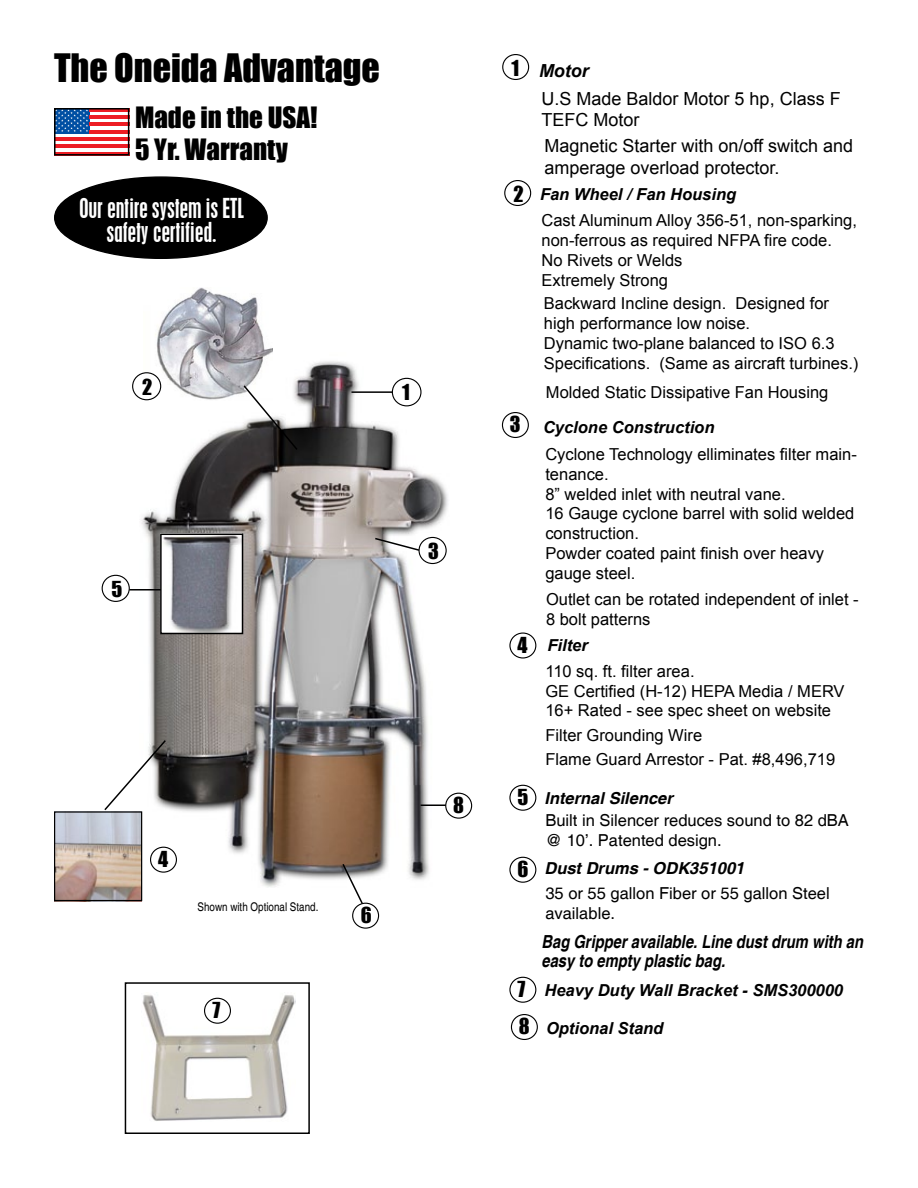
<style>
.page{position:relative;width:918px;height:1188px;background:#fff}
.page>*{position:absolute;margin:0;border:0;box-sizing:border-box;transform-origin:0 0}
.t1{font:36px "Impact";color:#000}
.t2{font:27px/32.2px "Impact";color:#000}
.t3{font:condensed 24.3px/24.3px "Placard";color:#fff;text-align:center}
.t4{font:20.25px "Impact";color:#000}
.t5{font:18px/21.6px "Arial";color:#000}
.t6{font:italic 700 condensed 18px/19.5px "Helvetica";color:#000}
.t7{font:italic 700 18px "Arial";color:#000}
.t8{font:16.5px/19.8px "Arial";color:#000}
.t9{font:16.5px/19.8px "Helvetica";color:#000}
.t10{font:italic 700 16.5px "Arial";color:#000}
.t11{font:italic 700 16.5px "Helvetica";color:#000}
.t12{font:condensed 12px "Helvetica";color:#000}
.s1{font-family:"Impact";font-weight:400;font-style:normal;font-size:20.25px}
</style>
<div class="page">
<img style="left:122px;top:361px;width:330px;height:526px">
<div style="left:502px;top:54px;width:27px;height:26px;border:1px solid #000;border-radius:50%"></div>
<div style="left:504px;top:180px;width:27px;height:26px;border:1px solid #000;border-radius:50%"></div>
<div style="left:502px;top:412px;width:27px;height:26px;border:1px solid #000;border-radius:50%"></div>
<div style="left:509px;top:633px;width:27px;height:26px;border:1px solid #000;border-radius:50%"></div>
<div style="left:509px;top:785px;width:27px;height:26px;border:1px solid #000;border-radius:50%"></div>
<div style="left:509px;top:857px;width:27px;height:26px;border:1px solid #000;border-radius:50%"></div>
<div style="left:509px;top:977px;width:27px;height:26px;border:1px solid #000;border-radius:50%"></div>
<div style="left:54px;top:108px;width:35px;height:26px;background:#004fa3"></div>
<svg style="left:58px;top:111px;width:30px;height:21px"></svg>
<hr style="left:89px;top:108px;width:40px;height:4px;background:#ed1d24">
<hr style="left:89px;top:115px;width:40px;height:4px;background:#ed1d24">
<hr style="left:89px;top:123px;width:40px;height:3px;background:#ed1d24">
<hr style="left:89px;top:130px;width:40px;height:4px;background:#ed1d24">
<hr style="left:54px;top:137px;width:75px;height:4px;background:#ed1d24">
<hr style="left:54px;top:145px;width:75px;height:3px;background:#ed1d24">
<hr style="left:54px;top:152px;width:75px;height:4px;background:#ed1d24">
<div style="left:54px;top:108px;width:75px;height:48px;border:2px solid #000"></div>
<div style="left:511px;top:1014px;width:27px;height:26px;border:1px solid #000;border-radius:50%"></div>
<img style="left:144px;top:287px;width:128px;height:113px">
<div style="left:392px;top:378px;width:30px;height:28px;border:1px solid #000;border-radius:50%"></div>
<div style="left:132px;top:372px;width:29px;height:28px;border:1px solid #000;border-radius:50%"></div>
<div style="left:418px;top:537px;width:29px;height:27px;border:1px solid #000;border-radius:50%"></div>
<div style="left:102px;top:575px;width:28px;height:27px;border:1px solid #000;border-radius:50%"></div>
<div style="left:150px;top:847px;width:27px;height:26px;border:1px solid #000;border-radius:50%"></div>
<div style="left:352px;top:903px;width:27px;height:26px;border:1px solid #000;border-radius:50%"></div>
<img style="left:56px;top:813px;width:84px;height:86px">
<div style="left:54px;top:811px;width:88px;height:90px;border:1px solid #000"></div>
<svg style="left:242px;top:384px;width:57px;height:68px"></svg>
<img style="left:163px;top:537px;width:77px;height:94px">
<div style="left:160px;top:534px;width:83px;height:100px;border:2px solid #000"></div>
<hr style="left:129px;top:589px;width:32px;height:2px;background:#000">
<hr style="left:351px;top:391px;width:42px;height:2px;background:#000">
<svg style="left:103px;top:739px;width:64px;height:73px"></svg>
<div style="left:445px;top:793px;width:27px;height:26px;border:1px solid #000;border-radius:50%"></div>
<svg style="left:341px;top:862px;width:23px;height:43px"></svg>
<svg style="left:373px;top:537px;width:48px;height:15px"></svg>
<hr style="left:421px;top:804px;width:25px;height:2px;background:#000">
<img style="left:142px;top:994px;width:154px;height:127px">
<div style="left:125px;top:982px;width:185px;height:152px;border:2px solid #000"></div>
<div style="left:204px;top:998px;width:27px;height:26px;border:1px solid #000;border-radius:50%"></div>
<div style="left:55px;top:177px;width:212px;height:81px;background:#000;border-radius:50%"></div>
<h1 class="t1" style="left:54px;top:40px;width:328px">The Oneida Advantage</h1>
<p class="t4" style="left:512px;top:52px;width:9px">1</p>
<h2 class="t2" style="left:135px;top:100px;width:184px">Made in the USA!<br>5 Yr. Warranty</h2>
<h3 class="t3" style="left:79px;top:196px;width:166px">Our entire system is ETL safety certified.</h3>
<p class="t4" style="left:142px;top:371px;width:12px">2</p>
<p class="t4" style="left:402px;top:377px;width:9px">1</p>
<p class="t4" style="left:514px;top:178px;width:12px">2</p>
<p class="t7" style="left:539px;top:59px;width:51px">Motor</p>
<p class="t5" style="left:542px;top:88px;width:301px">U.S Made Baldor Motor 5 hp, Class F<br>TEFC Motor</p>
<p class="t5" style="left:544px;top:135px;width:310px">Magnetic Starter with on/off switch and amperage overload protector.</p>
<p class="t8" style="left:542px;top:211px;width:317px">Cast Aluminum Alloy 356-51, non-sparking, non-ferrous as required NFPA fire code.<br>No Rivets or Welds<br>Extremely Strong</p>
<p class="t10" style="left:540px;top:183px;width:198px">Fan Wheel / Fan Housing</p>
<p class="t8" style="left:544px;top:294px;width:316px">Backward Incline design. Designed for high performance low noise.<br>Dynamic two-plane balanced to ISO 6.3<br>Specifications. (Same as aircraft turbines.)</p>
<p class="t8" style="left:546px;top:383px;width:284px">Molded Static Dissipative Fan Housing</p>
<p class="t4" style="left:111px;top:573px;width:12px">5</p>
<p class="t4" style="left:158px;top:843px;width:12px">4</p>
<p class="t12" style="left:198px;top:899px;width:122px">Shown with Optional Stand.</p>
<p class="t4" style="left:213px;top:994px;width:9px">7</p>
<p class="t4" style="left:361px;top:899px;width:12px">6</p>
<p class="t4" style="left:428px;top:535px;width:12px">3</p>
<p class="t4" style="left:453px;top:789px;width:12px">8</p>
<p class="t10" style="left:510px;top:416px;width:206px"><span class="s1">3</span> Cyclone Construction</p>
<p class="t8" style="left:545px;top:444px;width:313px">Cyclone Technology elliminates filter main&shy;tenance.<br>8” welded inlet with neutral vane.<br>16 Gauge cyclone barrel with solid welded construction.<br>Powder coated paint finish over heavy gauge steel.</p>
<p class="t8" style="left:546px;top:589px;width:314px">Outlet can be rotated independent of inlet -<br>8 bolt patterns</p>
<p class="t10" style="left:517px;top:635px;width:72px"><span class="s1">4</span> Filter</p>
<p class="t8" style="left:545px;top:661px;width:301px">110 sq. ft. filter area.<br>GE Certified (H-12) HEPA Media / MERV<br>16+ Rated - see spec sheet on website</p>
<p class="t8" style="left:545px;top:723px;width:291px;line-height:24px">Filter Grounding Wire<br>Flame Guard Arrestor - Pat. #8,496,719</p>
<p class="t11" style="left:517px;top:788px;width:157px"><span class="s1">5</span> Internal Silencer</p>
<p class="t9" style="left:545px;top:811px;width:305px">Built in Silencer reduces sound to 82 dBA @ 10’. Patented design.</p>
<p class="t11" style="left:517px;top:858px;width:228px"><span class="s1">6</span> Dust Drums - ODK351001</p>
<p class="t9" style="left:545px;top:884px;width:286px">35 or 55 gallon Fiber or 55 gallon Steel available.</p>
<p class="t6" style="left:542px;top:932px;width:323px">Bag Gripper available. Line dust drum with an easy to empty plastic bag.</p>
<p class="t10" style="left:517px;top:980px;width:327px"><span class="s1">7</span> Heavy Duty Wall Bracket - SMS300000</p>
<p class="t10" style="left:519px;top:1017px;width:146px"><span class="s1">8</span> Optional Stand</p>
</div>
